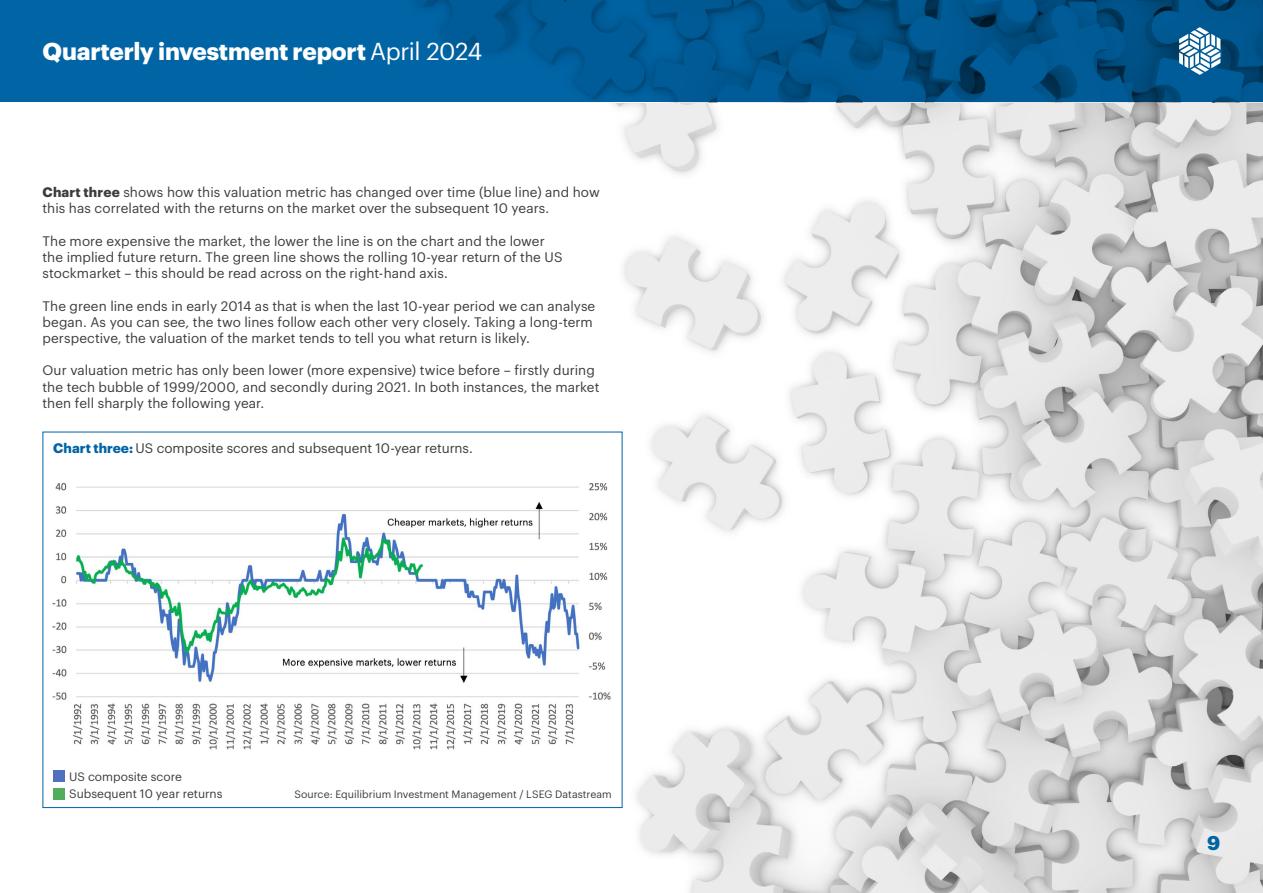
<style>
.page{position:relative;width:1263px;height:893px;background:#fff}
.page>*{position:absolute;margin:0;border:0;box-sizing:border-box;transform-origin:0 0}
.t1{font:700 24px "Graphik";letter-spacing:-.01em;color:#fff}
.t2{font:700 19.5px "Graphik";color:#0064a5}
.t3{font:13.5px/16.2px "Graphik";letter-spacing:.005em;color:#3c3c3b}
.t4{font:12px "Graphik";color:#3c3c3b}
.t5{font:10.5px "Graphik";letter-spacing:.005em;color:#3c3c3b}
.s1{font-weight:400}
.s2{font-weight:700}
.s3{font-weight:700;color:#0064a5}
</style>
<div class="page">
<img style="left:211px;top:102px;width:1052px;height:791px">
<svg style="left:0;top:0;width:1263px;height:102px;background:#005a95"></svg>
<svg style="left:1179px;top:27px;width:41px;height:48px"></svg>
<div style="left:43px;top:432px;width:579px;height:375px;background:#fff"></div>
<img style="left:52px;top:483px;width:559px;height:267px">
<div style="left:53px;top:788px;width:11px;height:11px;background:#4fad5b"></div>
<div style="left:53px;top:771px;width:11px;height:11px;background:#4f71be"></div>
<h1 class="t1" style="left:43px;top:33px;width:441px">Quarterly investment report <span class="s1">April 2024</span></h1>
<p class="t3" style="left:43px;top:183px;width:559px"><span class="s2">Chart three</span> shows how this valuation metric has changed over time (blue line) and how this has correlated with the returns on the market over the subsequent 10 years.</p>
<p class="t3" style="left:43px;top:232px;width:521px">The more expensive the market, the lower the line is on the chart and the lower the implied future return. The green line shows the rolling 10-year return of the US stockmarket – this should be read across on the right-hand axis.</p>
<p class="t3" style="left:43px;top:296px;width:554px">The green line ends in early 2014 as that is when the last 10-year period we can analyse began. As you can see, the two lines follow each other very closely. Taking a long-term perspective, the valuation of the market tends to tell you what return is likely.</p>
<p class="t3" style="left:43px;top:361px;width:558px">Our valuation metric has only been lower (more expensive) twice before – firstly during the tech bubble of 1999/2000, and secondly during 2021. In both instances, the market then fell sharply the following year.</p>
<p class="t3" style="left:53px;top:439px;width:421px"><span class="s3">Chart three:</span> US composite scores and subsequent 10-year returns.</p>
<p class="t4" style="left:69px;top:767px;width:114px">US composite score</p>
<p class="t4" style="left:69px;top:785px;width:155px">Subsequent 10 year returns</p>
<p class="t5" style="left:294px;top:786px;width:319px">Source: Equilibrium Investment Management / LSEG Datastream</p>
<h2 class="t2" style="left:1207px;top:828px;width:15px">9</h2>
</div>
